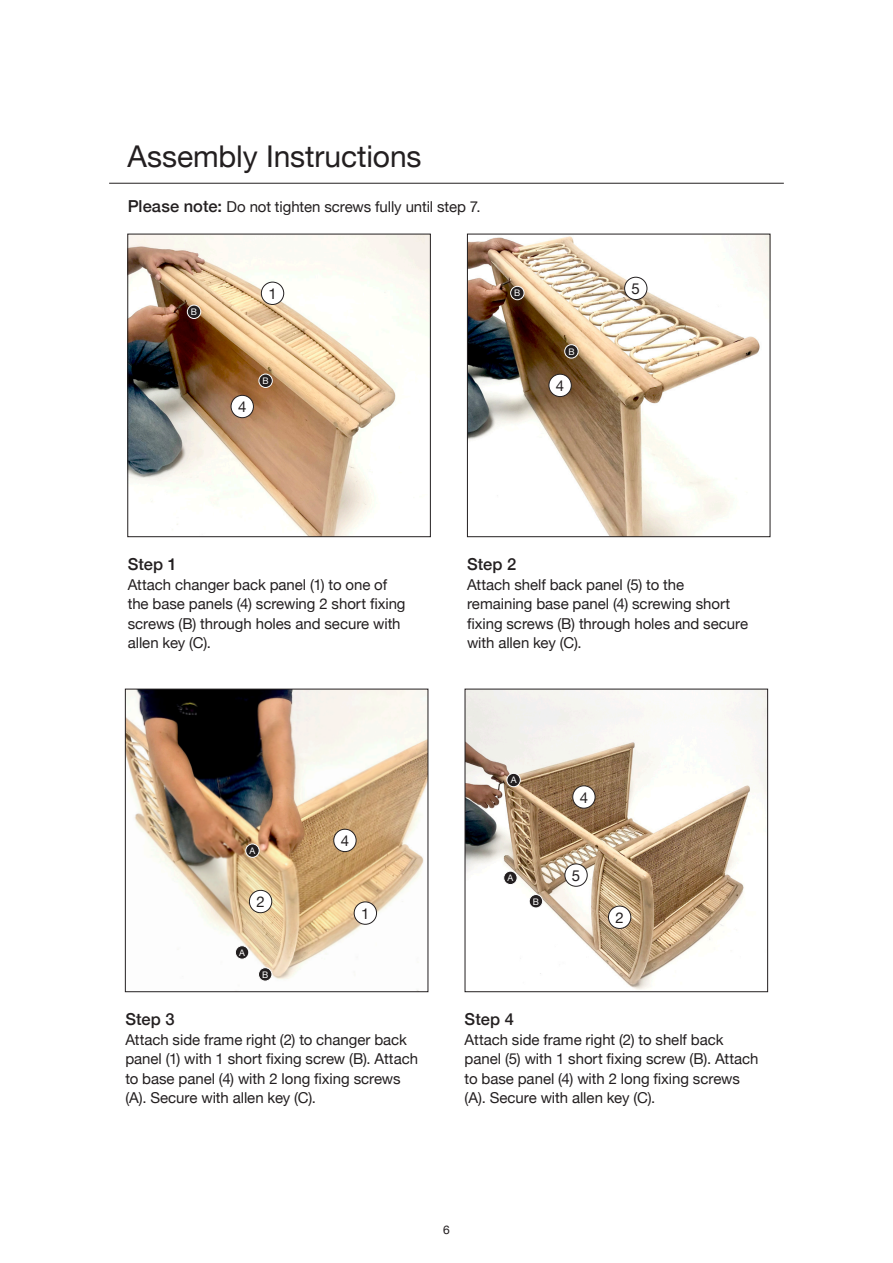
<style>
.page{position:relative;width:893px;height:1263px;background:#fff}
.page>*{position:absolute;margin:0;border:0;box-sizing:border-box;transform-origin:0 0}
.t1{font:30px "Helvetica Neue";letter-spacing:-.005em;color:#231f20}
.t2{font:500 16.5px "Helvetica Neue";letter-spacing:.005em;color:#231f20}
.t3{font:15px/19.5px "Helvetica Neue";letter-spacing:-.005em;color:#231f20}
.t4{font:12px "Helvetica Neue";color:#231f20}
.t5{font:9px "Helvetica Neue";color:#fff}
.s1{font-weight:500;font-size:16.5px}
</style>
<div class="page">
<img style="left:127px;top:691px;width:299px;height:290px">
<div style="left:125px;top:689px;width:303px;height:303px;border:1px solid #231f20"></div>
<img style="left:130px;top:236px;width:299px;height:299px">
<div style="left:128px;top:234px;width:303px;height:303px;border:1px solid #231f20"></div>
<img style="left:467px;top:691px;width:299px;height:299px">
<div style="left:465px;top:689px;width:303px;height:303px;border:1px solid #231f20"></div>
<img style="left:469px;top:236px;width:299px;height:299px">
<div style="left:467px;top:234px;width:303px;height:303px;border:1px solid #231f20"></div>
<div style="left:625px;top:277px;width:22px;height:23px;background:#fff;border-radius:50%"></div>
<div style="left:624px;top:277px;width:23px;height:23px;border:1px solid #231f20;border-radius:50%"></div>
<div style="left:565px;top:864px;width:22px;height:22px;background:#fff;border-radius:50%"></div>
<div style="left:564px;top:863px;width:24px;height:24px;border:1px solid #231f20;border-radius:50%"></div>
<div style="left:354px;top:902px;width:23px;height:22px;background:#fff;border-radius:50%"></div>
<div style="left:354px;top:901px;width:23px;height:24px;border:1px solid #231f20;border-radius:50%"></div>
<div style="left:258px;top:968px;width:14px;height:13px;background:#231f20;border-radius:50%"></div>
<div style="left:258px;top:967px;width:14px;height:14px;border:1px solid #fff;border-radius:50%"></div>
<div style="left:529px;top:894px;width:14px;height:14px;background:#231f20;border-radius:50%"></div>
<div style="left:529px;top:894px;width:14px;height:14px;border:1px solid #fff;border-radius:50%"></div>
<div style="left:259px;top:374px;width:13px;height:13px;background:#231f20;border-radius:50%"></div>
<div style="left:259px;top:374px;width:14px;height:14px;border:1px solid #fff;border-radius:50%"></div>
<div style="left:187px;top:305px;width:14px;height:13px;background:#231f20;border-radius:50%"></div>
<div style="left:187px;top:305px;width:14px;height:14px;border:1px solid #fff;border-radius:50%"></div>
<div style="left:565px;top:345px;width:13px;height:13px;background:#231f20;border-radius:50%"></div>
<div style="left:564px;top:344px;width:14px;height:14px;border:1px solid #fff;border-radius:50%"></div>
<div style="left:511px;top:286px;width:13px;height:14px;background:#231f20;border-radius:50%"></div>
<div style="left:510px;top:286px;width:14px;height:14px;border:1px solid #fff;border-radius:50%"></div>
<div style="left:235px;top:946px;width:14px;height:13px;background:#231f20;border-radius:50%"></div>
<div style="left:235px;top:945px;width:14px;height:14px;border:1px solid #fff;border-radius:50%"></div>
<div style="left:504px;top:871px;width:13px;height:13px;background:#231f20;border-radius:50%"></div>
<div style="left:503px;top:871px;width:14px;height:14px;border:1px solid #fff;border-radius:50%"></div>
<div style="left:246px;top:844px;width:13px;height:13px;background:#231f20;border-radius:50%"></div>
<div style="left:245px;top:844px;width:14px;height:13px;border:1px solid #fff;border-radius:50%"></div>
<div style="left:507px;top:773px;width:13px;height:14px;background:#231f20;border-radius:50%"></div>
<div style="left:507px;top:773px;width:13px;height:14px;border:1px solid #fff;border-radius:50%"></div>
<div style="left:231px;top:395px;width:22px;height:23px;background:#fff;border-radius:50%"></div>
<div style="left:231px;top:395px;width:23px;height:23px;border:1px solid #231f20;border-radius:50%"></div>
<div style="left:549px;top:374px;width:22px;height:23px;background:#fff;border-radius:50%"></div>
<div style="left:549px;top:374px;width:23px;height:23px;border:1px solid #231f20;border-radius:50%"></div>
<div style="left:249px;top:890px;width:23px;height:23px;background:#fff;border-radius:50%"></div>
<div style="left:249px;top:890px;width:23px;height:23px;border:1px solid #231f20;border-radius:50%"></div>
<div style="left:608px;top:906px;width:23px;height:22px;background:#fff;border-radius:50%"></div>
<div style="left:608px;top:906px;width:23px;height:23px;border:1px solid #231f20;border-radius:50%"></div>
<div style="left:261px;top:282px;width:23px;height:22px;background:#fff;border-radius:50%"></div>
<div style="left:261px;top:282px;width:23px;height:23px;border:1px solid #231f20;border-radius:50%"></div>
<div style="left:334px;top:829px;width:22px;height:22px;background:#fff;border-radius:50%"></div>
<div style="left:333px;top:829px;width:23px;height:23px;border:1px solid #231f20;border-radius:50%"></div>
<div style="left:573px;top:786px;width:22px;height:22px;background:#fff;border-radius:50%"></div>
<div style="left:572px;top:785px;width:23px;height:23px;border:1px solid #231f20;border-radius:50%"></div>
<hr style="left:109px;top:183px;width:675px;height:1px;background:#231f20">
<p class="t1" style="left:128px;top:134px;width:296px">Assembly Instructions</p>
<p class="t3" style="left:128px;top:198px;width:354px"><span class="s1">Please note:</span> Do not tighten screws fully until step 7.</p>
<p class="t5" style="left:191px;top:305px;width:8px">B</p>
<p class="t3" style="left:268px;top:285px;width:10px">1</p>
<p class="t3" style="left:238px;top:398px;width:10px">4</p>
<p class="t5" style="left:263px;top:374px;width:8px">B</p>
<p class="t5" style="left:514px;top:287px;width:8px">B</p>
<p class="t5" style="left:568px;top:345px;width:8px">B</p>
<p class="t3" style="left:556px;top:377px;width:10px">4</p>
<p class="t3" style="left:632px;top:280px;width:10px">5</p>
<p class="t2" style="left:128px;top:551px;width:51px">Step 1</p>
<p class="t3" style="left:128px;top:576px;width:279px">Attach changer back panel (1) to one of the base panels (4) screwing 2 short fixing screws (B) through holes and secure with allen key (C).</p>
<p class="t2" style="left:467px;top:551px;width:51px">Step 2</p>
<p class="t3" style="left:467px;top:576px;width:282px">Attach shelf back panel (5) to the remaining base panel (4) screwing short fixing screws (B) through holes and secure with allen key (C).</p>
<p class="t5" style="left:250px;top:844px;width:7px">A</p>
<p class="t3" style="left:256px;top:893px;width:10px">2</p>
<p class="t5" style="left:239px;top:946px;width:7px">A</p>
<p class="t5" style="left:262px;top:968px;width:8px">B</p>
<p class="t3" style="left:341px;top:832px;width:10px">4</p>
<p class="t3" style="left:361px;top:904px;width:10px">1</p>
<p class="t2" style="left:125px;top:1006px;width:51px">Step 3</p>
<p class="t3" style="left:125px;top:1031px;width:294px">Attach side frame right (2) to changer back panel (1) with 1 short fixing screw (B). Attach to base panel (4) with 2 long fixing screws (A). Secure with allen key (C).</p>
<p class="t5" style="left:511px;top:774px;width:7px">A</p>
<p class="t5" style="left:507px;top:871px;width:7px">A</p>
<p class="t5" style="left:533px;top:895px;width:8px">B</p>
<p class="t3" style="left:580px;top:788px;width:10px">4</p>
<p class="t3" style="left:572px;top:866px;width:10px">5</p>
<p class="t3" style="left:615px;top:909px;width:10px">2</p>
<p class="t2" style="left:465px;top:1006px;width:51px">Step 4</p>
<p class="t3" style="left:465px;top:1031px;width:295px">Attach side frame right (2) to shelf back panel (5) with 1 short fixing screw (B). Attach to base panel (4) with 2 long fixing screws (A). Secure with allen key (C).</p>
<p class="t4" style="left:443px;top:1221px;width:8px">6</p>
</div>
